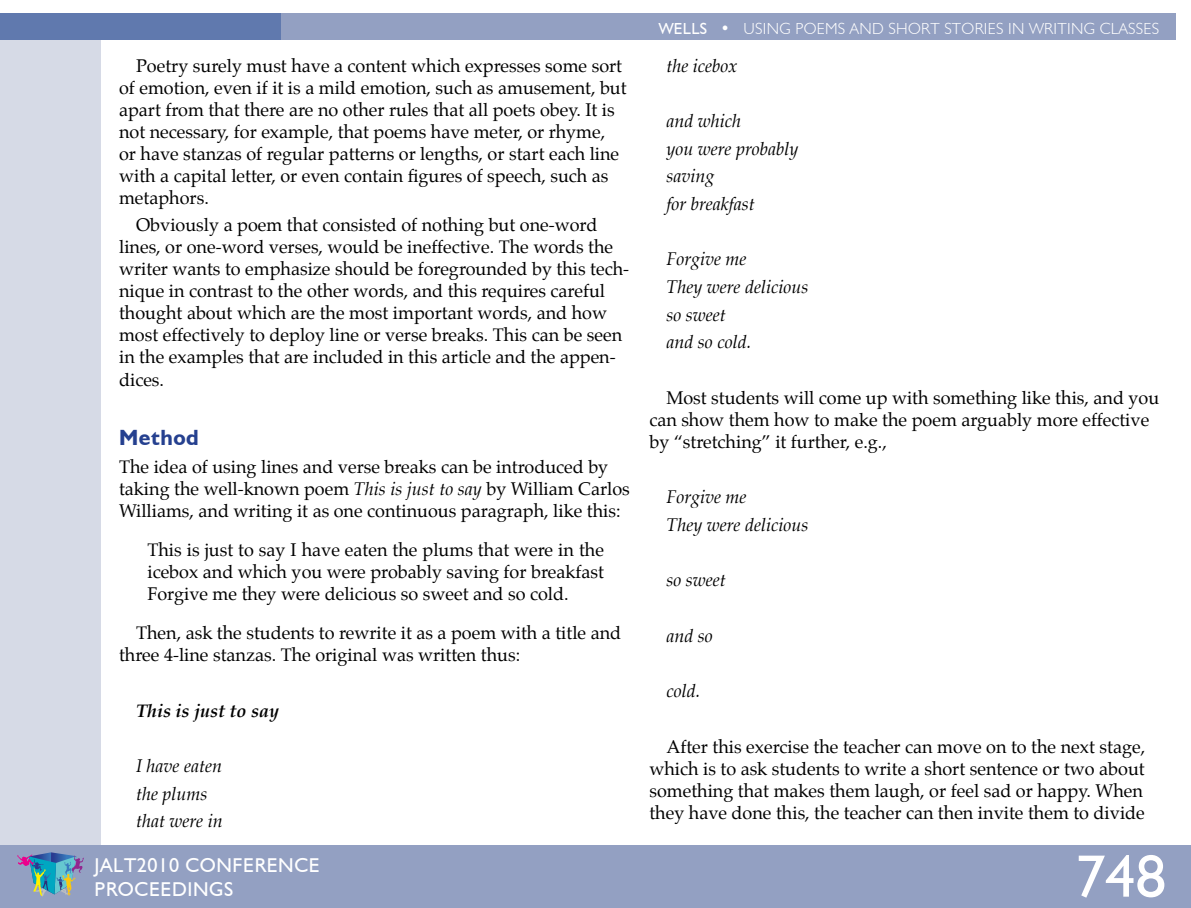
<style>
.page{position:relative;width:1191px;height:908px;background:#fff}
.page>*{position:absolute;margin:0;border:0;box-sizing:border-box;transform-origin:0 0}
.t1{font:60px "Humanist 521 BT";color:#fff}
.t2{font:700 22px "Humanist 521 BT";letter-spacing:.025em;color:#25408f}
.t3{font:20px/24px "Humanist 521 BT";letter-spacing:.03em;color:#fff}
.t4{font:18px/22px "Palatino";color:#000}
.t5{font:italic 18px/27.6px "Palatino";color:#000}
.t6{font:italic 700 18px "Palatino";color:#000}
.t7{font:300 16px "Humanist 521 BT";letter-spacing:.02em;color:#fff}
.s1{font-style:italic}
.s2{font-weight:400}
</style>
<div class="page">
<div style="left:0;top:14px;width:101px;height:888px;background:#d6dae6"></div>
<div style="left:0;top:845px;width:1191px;height:62px;background:#93a0c2"></div>
<div style="left:0;top:13px;width:281px;height:27px;background:#6079ae"></div>
<div style="left:281px;top:13px;width:895px;height:27px;background:#93a0c2"></div>
<svg style="left:17px;top:852px;width:67px;height:44px"></svg>
<p class="t4" style="left:119px;top:54px;width:509px;text-indent:17px">Poetry surely must have a content which expresses some sort of emotion, even if it is a mild emotion, such as amusement, but apart from that there are no other rules that all poets obey. It is not necessary, for example, that poems have meter, or rhyme,<br>or have stanzas of regular patterns or lengths, or start each line with a capital letter, or even contain figures of speech, such as metaphors.</p>
<p class="t4" style="left:119px;top:214px;width:511px;text-indent:17px">Obviously a poem that consisted of nothing but one-word lines, or one-word verses, would be ineffective. The words the writer wants to emphasize should be foregrounded by this tech&shy;nique in contrast to the other words, and this requires careful thought about which are the most important words, and how most effectively to deploy line or verse breaks. This can be seen in the examples that are included in this article and the appen&shy;dices.</p>
<p class="t2" style="left:119px;top:424px;width:81px">Method</p>
<p class="t4" style="left:119px;top:455px;width:512px">The idea of using lines and verse breaks can be introduced by taking the well-known poem <span class="s1">This is just to say</span> by William Carlos<br>Williams, and writing it as one continuous paragraph, like this:</p>
<p class="t4" style="left:147px;top:538px;width:458px;text-align:justify">This is just to say I have eaten the plums that were in the icebox and which you were probably saving for breakfast Forgive me they were delicious so sweet and so cold.</p>
<p class="t4" style="left:119px;top:621px;width:503px;text-indent:17px">Then, ask the students to rewrite it as a poem with a title and three 4-line stanzas. The original was written thus:</p>
<p class="t6" style="left:136px;top:695px;width:144px">This is just to say</p>
<p class="t5" style="left:136px;top:751px;width:88px">I have eaten the plums that were in</p>
<p class="t3" style="left:95px;top:851px;width:224px">JALT2010 CONFERENCE<br>PROCEEDINGS</p>
<p class="t7" style="left:658px;top:19px;width:502px"><span class="s2">Wells</span> • USING POEMS AND SHORT STORIES IN WRITING CLASSES</p>
<p class="t5" style="left:666px;top:52px;width:73px">the icebox</p>
<p class="t5" style="left:666px;top:107px;width:134px">and which<br>you were probably saving<br>for breakfast</p>
<p class="t5" style="left:666px;top:245px;width:144px">Forgive me<br>They were delicious so sweet<br>and so cold.</p>
<p class="t4" style="left:649px;top:386px;width:511px;text-indent:17px">Most students will come up with something like this, and you can show them how to make the poem arguably more effective by “stretching” it further, e.g.,</p>
<p class="t5" style="left:666px;top:483px;width:144px">Forgive me<br>They were delicious</p>
<p class="t5" style="left:666px;top:566px;width:61px">so sweet</p>
<p class="t5" style="left:666px;top:621px;width:48px">and so</p>
<p class="t5" style="left:666px;top:677px;width:35px">cold.</p>
<p class="t4" style="left:649px;top:735px;width:497px;text-align:justify;text-indent:17px">After this exercise the teacher can move on to the next stage, which is to ask students to write a short sentence or two about something that makes them laugh, or feel sad or happy. When they have done this, the teacher can then invite them to divide</p>
<h1 class="t1" style="left:1075px;top:838px;width:92px">748</h1>
</div>
